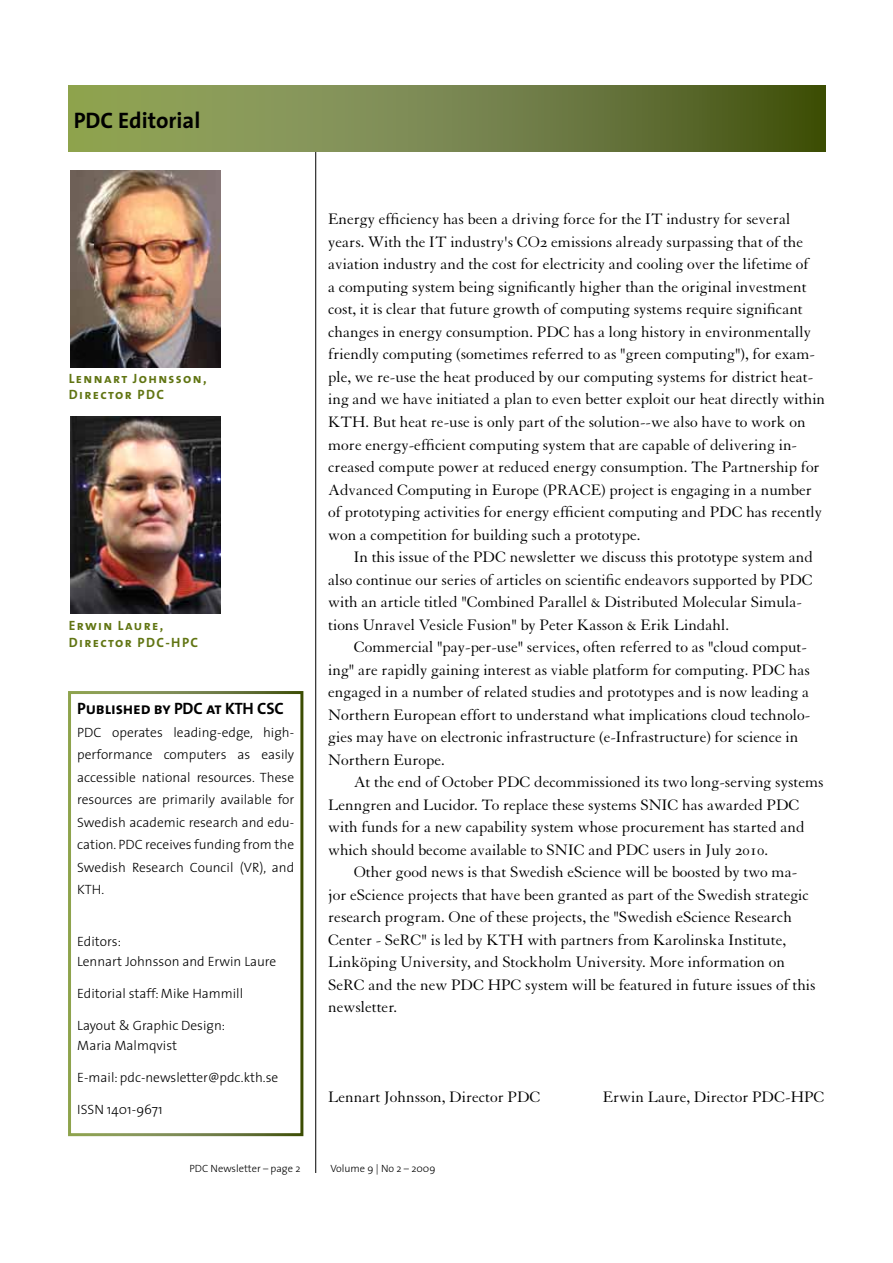
<style>
.page{position:relative;width:893px;height:1263px;background:#fff}
.page>*{position:absolute;margin:0;border:0;box-sizing:border-box;transform-origin:0 0}
.t1{font:700 22.5px "The Sans";color:#000}
.t2{font:16.5px/22.5px "Granjon Roman Os F";color:#000}
.t3{font:16.5px "The Sans Bold Caps";letter-spacing:-.01em;color:#000}
.t4{font:300 13.5px/22.5px "The Sans";color:#000}
.t5{font:13.5px/16.5px "The Sans Bold Caps";letter-spacing:.1em;color:#617513}
.t6{font:300 10.5px "The Sans";color:#000}
</style>
<div class="page">
<hr style="left:315px;top:85px;width:1px;height:1088px;background:#000">
<div style="left:68px;top:691px;width:235px;height:445px;border:3px solid #fff"></div>
<svg style="left:69px;top:85px;width:757px;height:67px;background:#728244"></svg>
<img style="left:70px;top:170px;width:150px;height:198px">
<img style="left:70px;top:416px;width:150px;height:198px">
<h1 class="t1" style="left:74px;top:102px;width:128px">PDC Editorial</h1>
<p class="t5" style="left:69px;top:369px;width:139px">Lennart Johnsson,<br>Director PDC</p>
<p class="t5" style="left:69px;top:617px;width:131px">Erwin Laure,<br>Director PDC-HPC</p>
<p class="t3" style="left:77px;top:695px;width:208px">Published by PDC at KTH CSC</p>
<p class="t4" style="left:77px;top:720px;width:218px;text-align:justify">PDC operates leading-edge, high&shy;performance computers as easily accessible national resources. These resources are primarily available for Swedish academic research and edu&shy;cation. PDC receives funding from the Swedish Research Council (VR), and KTH.</p>
<p class="t4" style="left:77px;top:931px;width:200px;line-height:19.5px">Editors:<br>Lennart Johnsson and Erwin Laure</p>
<p class="t4" style="left:77px;top:981px;width:167px">Editorial staff: Mike Hammill</p>
<p class="t4" style="left:77px;top:1015px;width:149px;line-height:19.5px">Layout &amp; Graphic Design:<br>Maria Malmqvist</p>
<p class="t4" style="left:77px;top:1065px;width:202px">E-mail: pdc-newsletter@pdc.kth.se</p>
<p class="t4" style="left:77px;top:1098px;width:87px">ISSN 1401-9671</p>
<p class="t2" style="left:328px;top:208px;width:498px">Energy efficiency has been a driving force for the IT industry for several years. With the IT industry's CO2 emissions already surpassing that of the aviation industry and the cost for electricity and cooling over the lifetime of<br>a computing system being significantly higher than the original investment cost, it is clear that future growth of computing systems require significant changes in energy consumption. PDC has a long history in environmentally friendly computing (sometimes referred to as "green computing"), for exam&shy;ple, we re-use the heat produced by our computing systems for district heat&shy;ing and we have initiated a plan to even better exploit our heat directly within KTH. But heat re-use is only part of the solution--we also have to work on more energy-efficient computing system that are capable of delivering in&shy;creased compute power at reduced energy consumption. The Partnership for Advanced Computing in Europe (PRACE) project is engaging in a number of prototyping activities for energy efficient computing and PDC has recently won a competition for building such a prototype.</p>
<p class="t2" style="left:328px;top:546px;width:486px;text-indent:26px">In this issue of the PDC newsletter we discuss this prototype system and also continue our series of articles on scientific endeavors supported by PDC with an article titled "Combined Parallel &amp; Distributed Molecular Simula&shy;tions Unravel Vesicle Fusion" by Peter Kasson &amp; Erik Lindahl.</p>
<p class="t2" style="left:328px;top:636px;width:484px;text-indent:26px">Commercial "pay-per-use" services, often referred to as "cloud comput&shy;ing" are rapidly gaining interest as viable platform for computing. PDC has engaged in a number of related studies and prototypes and is now leading a Northern European effort to understand what implications cloud technolo&shy;gies may have on electronic infrastructure (e-Infrastructure) for science in Northern Europe.</p>
<p class="t2" style="left:354px;top:771px;width:472px">At the end of October PDC decommissioned its two long-serving systems</p>
<p class="t2" style="left:328px;top:794px;width:473px">Lenngren and Lucidor. To replace these systems SNIC has awarded PDC</p>
<p class="t2" style="left:328px;top:816px;width:478px">with funds for a new capability system whose procurement has started and</p>
<p class="t2" style="left:328px;top:839px;width:441px">which should become available to SNIC and PDC users in July 2010.</p>
<p class="t2" style="left:354px;top:861px;width:445px">Other good news is that Swedish eScience will be boosted by two ma-</p>
<p class="t2" style="left:328px;top:884px;width:482px">jor eScience projects that have been granted as part of the Swedish strategic</p>
<p class="t2" style="left:328px;top:906px;width:465px">research program. One of these projects, the "Swedish eScience Research</p>
<p class="t2" style="left:328px;top:929px;width:459px">Center - SeRC" is led by KTH with partners from Karolinska Institute,</p>
<p class="t2" style="left:328px;top:951px;width:458px">Linköping University, and Stockholm University. More information on</p>
<p class="t2" style="left:328px;top:974px;width:489px">SeRC and the new PDC HPC system will be featured in future issues of this</p>
<p class="t2" style="left:328px;top:996px;width:71px">newsletter.</p>
<p class="t2" style="left:328px;top:1086px;width:214px">Lennart Johnsson, Director PDC</p>
<p class="t2" style="left:603px;top:1086px;width:223px">Erwin Laure, Director PDC-HPC</p>
<p class="t6" style="left:189px;top:1160px;width:112px">PDC Newsletter – page 2</p>
<p class="t6" style="left:330px;top:1160px;width:107px">Volume 9 | No 2 – 2009</p>
</div>
